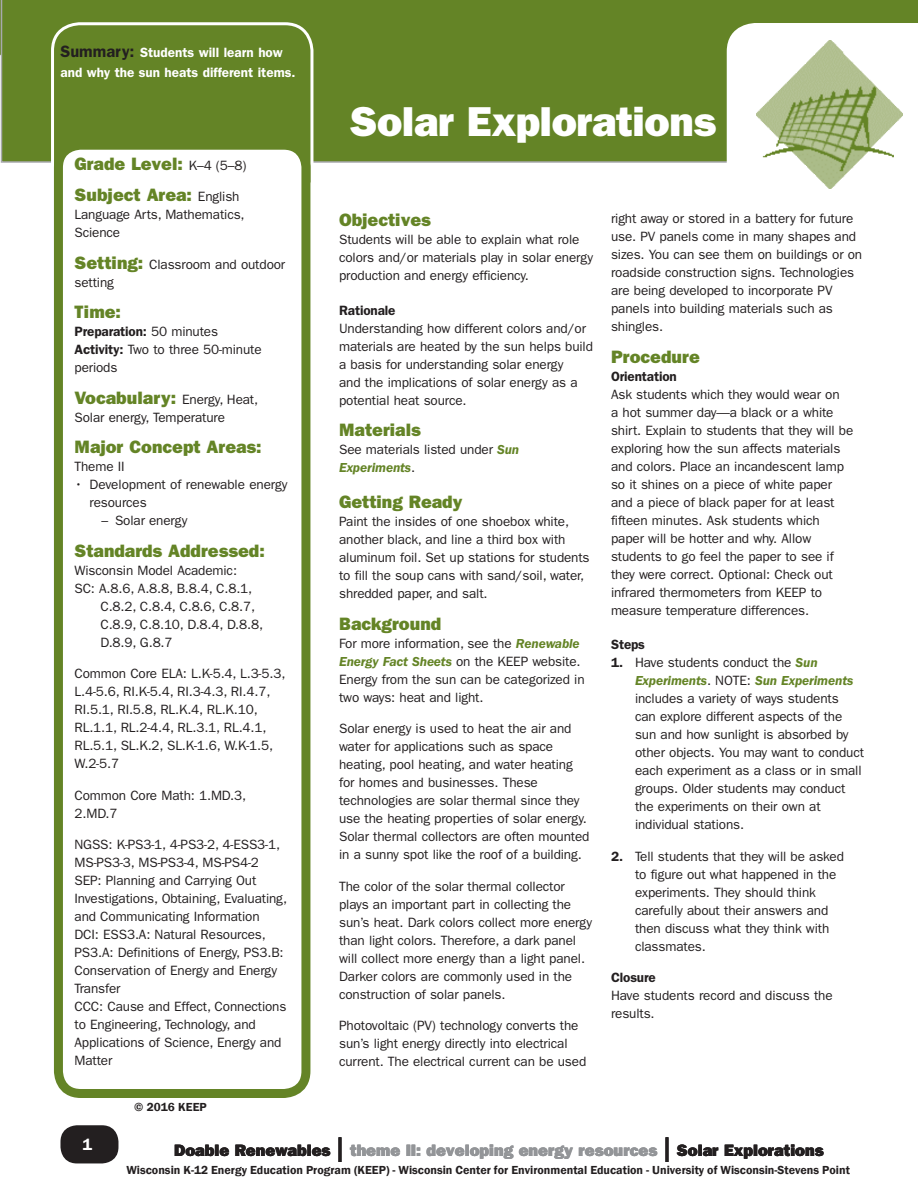
<style>
.page{position:relative;width:918px;height:1188px;background:#fff}
.page>*{position:absolute;margin:0;border:0;box-sizing:border-box;transform-origin:0 0}
.Headlines{font:42px "ITC Franklin Gothic Std Hvy";letter-spacing:-.01em;color:#fff}
.t1{font:42px "ITC Franklin Gothic Std Hvy It";letter-spacing:-.01em;color:#fff}
.Summary_Sections{font:18px "ITC Franklin Gothic Std Hvy";color:#648426}
.BC{font:18px "ITC Franklin Gothic Std Hvy";color:#648426}
.t2{font:16.5px "ITC Franklin Gothic Std Hvy";color:#231f20}
.t3{font:600 16.5px "Franklin Gothic";color:#fff}
.BC-2{font:13.5px/18px "ITC Franklin Gothic Std";letter-spacing:-.01em;color:#231f20}
.Summary_Sections-2{font:13.5px/18px "ITC Franklin Gothic Std";letter-spacing:-.01em;color:#231f20}
.BC_No_SA{font:13.5px/18px "ITC Franklin Gothic Std";letter-spacing:-.01em;color:#231f20}
.Summary_Header_Top{font:600 13.5px/19.5px "ITC Franklin Gothic Std";color:#fff}
.BC_No_SA-2{font:600 13.5px "ITC Franklin Gothic Std";letter-spacing:-.01em;color:#231f20}
.BC_Bold_NO_SB{font:600 13.5px "ITC Franklin Gothic Std";letter-spacing:-.01em;color:#231f20}
.BC_Bold_SB{font:600 13.5px "ITC Franklin Gothic Std";letter-spacing:-.01em;color:#231f20}
.t4{font:600 12px "Franklin Gothic";color:#231f20}
.t5{font:12px "Franklin Gothic Demi";color:#231f20}
.s1{font-size:16.5px;color:#231f20}
.s2{font-family:"ITC Franklin Gothic Std";font-size:13.5px;color:#231f20}
.s3{font-family:"ITC Franklin Gothic Std Hvy";font-size:18px;color:#648426}
.s4{font-weight:400}
.s5{font-weight:600}
.s6{font-weight:600;font-style:italic;color:#648426}
.s7{font-family:"ITC Franklin Gothic Std";font-size:36px}
.s8{color:#939598}
</style>
<div class="page">
<div style="left:60px;top:1125px;width:58px;height:38px;background:#231f20;border-radius:16px"></div>
<div style="left:1px;top:0;width:917px;height:163px;background:#648426"></div>
<hr style="left:0;top:0;width:1px;height:162px;background:#648426">
<svg style="left:725px;top:22px;width:193px;height:167px"></svg>
<div style="left:50px;top:21px;width:265px;height:166px;background:#648426"></div>
<div style="left:58px;top:145px;width:248px;height:949px;background:#fff;border-radius:22px"></div>
<div style="left:54px;top:141px;width:256px;height:957px;border:9px solid #648426;border-radius:22px"></div>
<p class="Summary_Header_Top" style="left:60px;top:43px;width:237px"><span class="s1">Summary:</span> Students will learn how and why the sun heats different items.</p>
<p class="Summary_Sections" style="left:75px;top:153px;width:173px">Grade Level: <span class="s2">K–4 (5–8)</span></p>
<p class="Summary_Sections" style="left:75px;top:184px;width:167px">Subject Area: <span class="s2">English</span></p>
<p class="Summary_Sections-2" style="left:75px;top:206px;width:172px">Language Arts, Mathematics,<br>Science</p>
<p class="Summary_Sections-2" style="left:75px;top:255px;width:212px"><span class="s3">Setting:</span> Classroom and outdoor setting</p>
<p class="Summary_Sections" style="left:75px;top:301px;width:48px">Time:</p>
<p class="BC_No_SA-2" style="left:75px;top:324px;width:145px">Preparation: <span class="s4">50 minutes</span></p>
<p class="BC-2" style="left:75px;top:341px;width:189px"><span class="s5">Activity:</span> Two to three 50-minute periods</p>
<p class="Summary_Sections-2" style="left:75px;top:390px;width:185px"><span class="s3">Vocabulary:</span> Energy, Heat,<br>Solar energy, Temperature</p>
<p class="Summary_Sections" style="left:75px;top:436px;width:189px">Major Concept Areas:</p>
<p class="BC_No_SA" style="left:75px;top:458px;width:52px">Theme II</p>
<p class="BC-2" style="left:90px;top:476px;width:200px;text-indent:-15px">• Development of renewable energy resources</p>
<p class="BC-2" style="left:102px;top:512px;width:87px">– Solar energy</p>
<p class="Summary_Sections" style="left:75px;top:540px;width:192px">Standards Addressed:</p>
<p class="BC-2" style="left:75px;top:561px;width:164px">Wisconsin Model Academic:</p>
<p class="BC-2" style="left:75px;top:579px;width:179px">SC: A.8.6, A.8.8, B.8.4, C.8. 1,</p>
<p class="BC-2" style="left:100px;top:597px;width:156px">C.8.2, C.8.4, C.8.6, C.8.7,</p>
<p class="BC-2" style="left:100px;top:615px;width:164px">C.8.9, C.8. 10, D.8.4, D.8.8,</p>
<p class="BC-2" style="left:100px;top:633px;width:74px">D.8.9, G.8.7</p>
<p class="BC-2" style="left:75px;top:665px;width:212px">Common Core ELA: L. K-5.4, L.3-5.3,<br>L.4-5.6, RI. K-5.4, RI.3-4.3, RI.4.7,<br>RI.5. 1, RI.5.8, RL. K.4, RL. K. 10,<br>RL. 1. 1, RL.2-4.4, RL.3. 1, RL.4. 1,<br>RL.5.1, SL. K.2, SL. K-1.6, W. K-1.5,<br>W. 2-5. 7</p>
<p class="BC-2" style="left:75px;top:786px;width:173px">Common Core Math: 1. MD.3,<br>2.MD.7</p>
<p class="BC-2" style="left:75px;top:836px;width:214px">NGSS: K-PS3-1, 4-PS3-2, 4-ESS3-1,<br>MS-PS3-3, MS-PS3-4, MS-PS4-2<br>SEP: Planning and Carrying Out<br>Investigations, Obtaining, Evaluating, and Communicating Information<br>DCI: ESS3.A: Natural Resources,<br>PS3.A: Definitions of Energy, PS3. B:<br>Conservation of Energy and Energy<br>Transfer<br>CCC: Cause and Effect, Connections to Engineering, Technology, and<br>Applications of Science, Energy and<br>Matter</p>
<p class="t5" style="left:134px;top:1100px;width:74px">© 2016 KEEP</p>
<p class="Headlines" style="left:350px;top:97px;width:368px">Solar Explorations</p>
<h1 class="t1" style="left:607px;top:98px;width:226px">second line</h1>
<p class="Summary_Sections" style="left:339px;top:209px;width:93px">Objectives</p>
<p class="BC_No_SA" style="left:339px;top:231px;width:255px">Students will be able to explain what role colors and/or materials play in solar energy production and energy efficiency.</p>
<p class="BC_Bold_SB" style="left:339px;top:302px;width:58px">Rationale</p>
<p class="BC-2" style="left:339px;top:319px;width:255px">Understanding how different colors and/or materials are heated by the sun helps build a basis for understanding solar energy<br>and the implications of solar energy as a potential heat source.</p>
<p class="Summary_Sections" style="left:339px;top:419px;width:83px">Materials</p>
<p class="BC-2" style="left:339px;top:441px;width:182px">See materials listed under <span class="s6">Sun<br>Experiments</span>.</p>
<p class="BC" style="left:339px;top:491px;width:125px">Getting Ready</p>
<p class="BC-2" style="left:339px;top:513px;width:252px">Paint the insides of one shoebox white, another black, and line a third box with aluminum foil. Set up stations for students to fill the soup cans with sand/soil, water, shredded paper, and salt.</p>
<p class="Summary_Sections" style="left:339px;top:613px;width:104px">Background</p>
<p class="BC-2" style="left:339px;top:634px;width:247px">For more information, see the <span class="s6">Renewable Energy Fact Sheets</span> on the KEEP website.<br>Energy from the sun can be categorized in two ways: heat and light.</p>
<p class="BC-2" style="left:339px;top:720px;width:252px">Solar energy is used to heat the air and water for applications such as space heating, pool heating, and water heating for homes and businesses. These technologies are solar thermal since they use the heating properties of solar energy.<br>Solar thermal collectors are often mounted in a sunny spot like the roof of a building.</p>
<p class="BC-2" style="left:339px;top:877px;width:254px">The color of the solar thermal collector plays an important part in collecting the sun’s heat. Dark colors collect more energy than light colors. Therefore, a dark panel will collect more energy than a light panel.<br>Darker colors are commonly used in the construction of solar panels.</p>
<p class="BC-2" style="left:339px;top:1017px;width:249px">Photovoltaic (PV) technology converts the sun’s light energy directly into electrical current. The electrical current can be used</p>
<p class="BC-2" style="left:611px;top:210px;width:253px">right away or stored in a battery for future use. PV panels come in many shapes and sizes. You can see them on buildings or on roadside construction signs. Technologies are being developed to incorporate PV panels into building materials such as shingles.</p>
<p class="Summary_Sections" style="left:611px;top:346px;width:90px">Procedure</p>
<p class="BC_Bold_NO_SB" style="left:611px;top:368px;width:67px">Orientation</p>
<p class="BC-2" style="left:611px;top:385px;width:244px">Ask students which they would wear on<br>a hot summer day—a black or a white shirt. Explain to students that they will be exploring how the sun affects materials and colors. Place an incandescent lamp so it shines on a piece of white paper and a piece of black paper for at least fifteen minutes. Ask students which paper will be hotter and why. Allow students to go feel the paper to see if they were correct. Optional: Check out infrared thermometers from KEEP to measure temperature differences.</p>
<p class="BC_Bold_SB" style="left:611px;top:636px;width:36px">Steps</p>
<p class="BC-2" style="left:635px;top:654px;width:231px;text-indent:-24px"><span class="s5">1.</span> Have students conduct the <span class="s6">Sun Experiments</span>. NOTE: <span class="s6">Sun Experiments </span>includes a variety of ways students<br>can explore different aspects of the sun and how sunlight is absorbed by other objects. You may want to conduct each experiment as a class or in small groups. Older students may conduct the experiments on their own at individual stations.</p>
<p class="BC-2" style="left:635px;top:847px;width:210px;text-indent:-24px"><span class="s5">2.</span> Tell students that they will be asked to figure out what happened in the experiments. They should think carefully about their answers and then discuss what they think with classmates.</p>
<p class="BC_Bold_NO_SB" style="left:611px;top:969px;width:46px">Closure</p>
<p class="BC-2" style="left:611px;top:987px;width:223px">Have students record and discuss the results.</p>
<p class="t3" style="left:82px;top:1134px;width:11px">1</p>
<p class="t2" style="left:174px;top:1141px;width:651px">Doable Renewables <span class="s7">l</span> <span class="s8">theme II: developing energy resources</span> <span class="s7">l</span> Solar Explorations</p>
<p class="t4" style="left:127px;top:1162px;width:725px">Wisconsin K-12 Energy Education Program (KEEP) - Wisconsin Center for Environmental Education - University of Wisconsin-Stevens Point</p>
</div>
